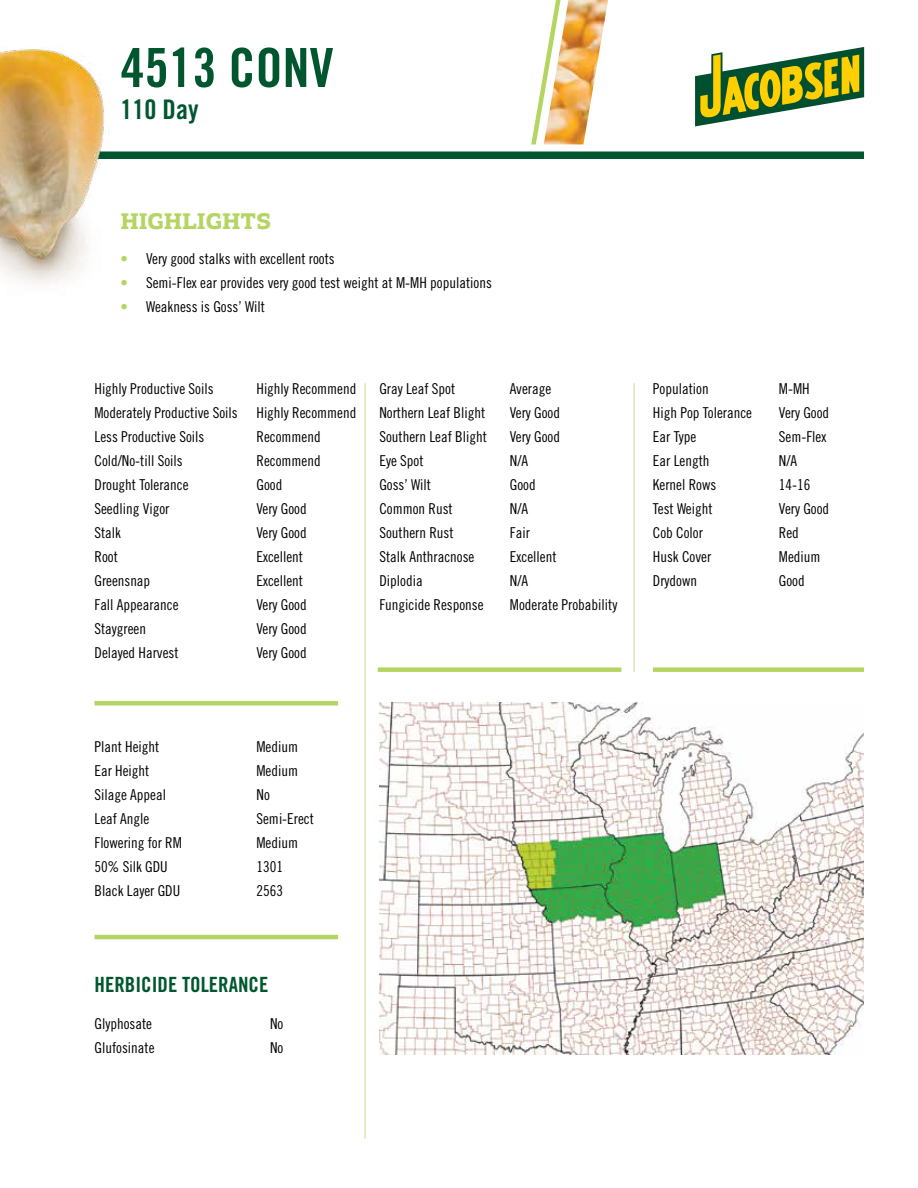
<style>
.page{position:relative;width:918px;height:1188px;background:#fff}
.page>*{position:absolute;margin:0;border:0;box-sizing:border-box;transform-origin:0 0}
.t1{font:54px "Trade Gothic LT Std Bd Cn 20";color:#00572f}
.t2{font:27px "Trade Gothic LT Std Bd Cn 20";color:#00572f}
.t3{font:700 24px "Adria Slab";letter-spacing:.01em;color:#b5d563}
.t4{font:21px "Trade Gothic LT Std Bd Cn 20";color:#00572f}
.t5{font:15px/24px "Trade Gothic LT Std Cn 18";color:#000;text-align:justify}
.s1{color:#b5d563}
</style>
<div class="page">
<img style="left:596px;top:0;width:12px;height:70px">
<img style="left:531px;top:0;width:65px;height:144px">
<svg style="left:174px;top:144px;width:690px;height:8px"></svg>
<svg style="left:695px;top:47px;width:169px;height:79px"></svg>
<div style="left:54px;top:152px;width:810px;height:7px;background:#00572f"></div>
<hr style="left:365px;top:383px;width:1px;height:756px;background:#c6de8b">
<hr style="left:634px;top:383px;width:1px;height:289px;background:#c6de8b">
<img style="left:0;top:49px;width:174px;height:235px">
<div style="left:378px;top:667px;width:243px;height:5px;background:#b5d563"></div>
<div style="left:653px;top:667px;width:211px;height:5px;background:#b5d563"></div>
<div style="left:94px;top:701px;width:244px;height:5px;background:#b5d563"></div>
<hr style="left:94px;top:935px;width:244px;height:4px;background:#b5d563">
<img style="left:379px;top:703px;width:484px;height:352px">
<h1 class="t1" style="left:121px;top:35px;width:214px">4513 CONV</h1>
<h2 class="t2" style="left:121px;top:93px;width:79px">110 Day</h2>
<h3 class="t3" style="left:121px;top:207px;width:152px">HIGHLIGHTS</h3>
<p class="t5" style="left:121px;top:247px;width:216px"><span class="s1">•</span> Very good stalks with excellent roots</p>
<p class="t5" style="left:121px;top:271px;width:373px"><span class="s1">•</span> Semi-Flex ear provides very good test weight at M-MH populations</p>
<p class="t5" style="left:121px;top:295px;width:146px"><span class="s1">•</span> Weakness is Goss’ Wilt</p>
<p class="t5" style="left:94px;top:377px;width:121px">Highly Productive Soils</p>
<p class="t5" style="left:94px;top:377px;width:263px;text-indent:162px">Highly Recommend Moderately Productive Soils Highly Recommend Less Productive Soils</p>
<p class="t5" style="left:256px;top:425px;width:66px">Recommend</p>
<p class="t5" style="left:94px;top:449px;width:90px">Cold/No-till Soils</p>
<p class="t5" style="left:256px;top:449px;width:66px">Recommend</p>
<p class="t5" style="left:94px;top:473px;width:96px">Drought Tolerance</p>
<p class="t5" style="left:256px;top:473px;width:27px">Good</p>
<p class="t5" style="left:94px;top:497px;width:76px">Seedling Vigor</p>
<p class="t5" style="left:256px;top:497px;width:52px">Very Good</p>
<p class="t5" style="left:94px;top:521px;width:28px">Stalk</p>
<p class="t5" style="left:256px;top:521px;width:52px">Very Good</p>
<p class="t5" style="left:94px;top:545px;width:25px">Root</p>
<p class="t5" style="left:256px;top:545px;width:48px">Excellent</p>
<p class="t5" style="left:94px;top:569px;width:57px">Greensnap</p>
<p class="t5" style="left:256px;top:569px;width:48px">Excellent</p>
<p class="t5" style="left:94px;top:593px;width:86px">Fall Appearance</p>
<p class="t5" style="left:256px;top:593px;width:52px">Very Good</p>
<p class="t5" style="left:94px;top:617px;width:53px">Staygreen</p>
<p class="t5" style="left:256px;top:617px;width:52px">Very Good</p>
<p class="t5" style="left:94px;top:641px;width:86px">Delayed Harvest</p>
<p class="t5" style="left:256px;top:641px;width:52px">Very Good</p>
<p class="t5" style="left:379px;top:377px;width:77px">Gray Leaf Spot</p>
<p class="t5" style="left:510px;top:377px;width:43px">Average</p>
<p class="t5" style="left:379px;top:401px;width:107px">Northern Leaf Blight</p>
<p class="t5" style="left:510px;top:401px;width:52px">Very Good</p>
<p class="t5" style="left:379px;top:425px;width:109px">Southern Leaf Blight</p>
<p class="t5" style="left:510px;top:425px;width:52px">Very Good</p>
<p class="t5" style="left:379px;top:449px;width:46px">Eye Spot</p>
<p class="t5" style="left:510px;top:449px;width:20px">N/A</p>
<p class="t5" style="left:379px;top:473px;width:53px">Goss’ Wilt</p>
<p class="t5" style="left:510px;top:473px;width:27px">Good</p>
<p class="t5" style="left:379px;top:497px;width:75px">Common Rust</p>
<p class="t5" style="left:510px;top:497px;width:20px">N/A</p>
<p class="t5" style="left:379px;top:521px;width:76px">Southern Rust</p>
<p class="t5" style="left:510px;top:521px;width:21px">Fair</p>
<p class="t5" style="left:379px;top:545px;width:96px">Stalk Anthracnose</p>
<p class="t5" style="left:510px;top:545px;width:48px">Excellent</p>
<p class="t5" style="left:379px;top:569px;width:45px">Diplodia</p>
<p class="t5" style="left:510px;top:569px;width:20px">N/A</p>
<p class="t5" style="left:379px;top:593px;width:106px">Fungicide Response</p>
<p class="t5" style="left:510px;top:593px;width:109px">Moderate Probability</p>
<p class="t5" style="left:94px;top:735px;width:66px">Plant Height</p>
<p class="t5" style="left:256px;top:735px;width:43px">Medium</p>
<p class="t5" style="left:94px;top:759px;width:56px">Ear Height</p>
<p class="t5" style="left:256px;top:759px;width:43px">Medium</p>
<p class="t5" style="left:94px;top:783px;width:73px">Silage Appeal</p>
<p class="t5" style="left:256px;top:783px;width:15px">No</p>
<p class="t5" style="left:94px;top:807px;width:56px">Leaf Angle</p>
<p class="t5" style="left:256px;top:807px;width:59px">Semi-Erect</p>
<p class="t5" style="left:94px;top:831px;width:89px">Flowering for RM</p>
<p class="t5" style="left:256px;top:831px;width:43px">Medium</p>
<p class="t5" style="left:94px;top:855px;width:75px">50% Silk GDU</p>
<p class="t5" style="left:256px;top:855px;width:28px">1301</p>
<p class="t5" style="left:94px;top:879px;width:87px">Black Layer GDU</p>
<p class="t5" style="left:256px;top:879px;width:28px">2563</p>
<h3 class="t4" style="left:95px;top:972px;width:175px">HERBICIDE TOLERANCE</h3>
<p class="t5" style="left:95px;top:1012px;width:59px">Glyphosate</p>
<p class="t5" style="left:270px;top:1012px;width:15px">No</p>
<p class="t5" style="left:95px;top:1036px;width:61px">Glufosinate</p>
<p class="t5" style="left:270px;top:1036px;width:15px">No</p>
<p class="t5" style="left:653px;top:377px;width:57px">Population</p>
<p class="t5" style="left:779px;top:377px;width:32px">M-MH</p>
<p class="t5" style="left:653px;top:401px;width:101px">High Pop Tolerance</p>
<p class="t5" style="left:779px;top:401px;width:52px">Very Good</p>
<p class="t5" style="left:653px;top:425px;width:45px">Ear Type</p>
<p class="t5" style="left:779px;top:425px;width:49px">Sem-Flex</p>
<p class="t5" style="left:653px;top:449px;width:58px">Ear Length</p>
<p class="t5" style="left:779px;top:449px;width:20px">N/A</p>
<p class="t5" style="left:653px;top:473px;width:65px">Kernel Rows</p>
<p class="t5" style="left:779px;top:473px;width:33px">14-16</p>
<p class="t5" style="left:653px;top:497px;width:61px">Test Weight</p>
<p class="t5" style="left:779px;top:497px;width:52px">Very Good</p>
<p class="t5" style="left:653px;top:521px;width:51px">Cob Color</p>
<p class="t5" style="left:779px;top:521px;width:21px">Red</p>
<p class="t5" style="left:653px;top:545px;width:60px">Husk Cover</p>
<p class="t5" style="left:779px;top:545px;width:43px">Medium</p>
<p class="t5" style="left:653px;top:569px;width:46px">Drydown</p>
<p class="t5" style="left:779px;top:569px;width:27px">Good</p>
</div>
